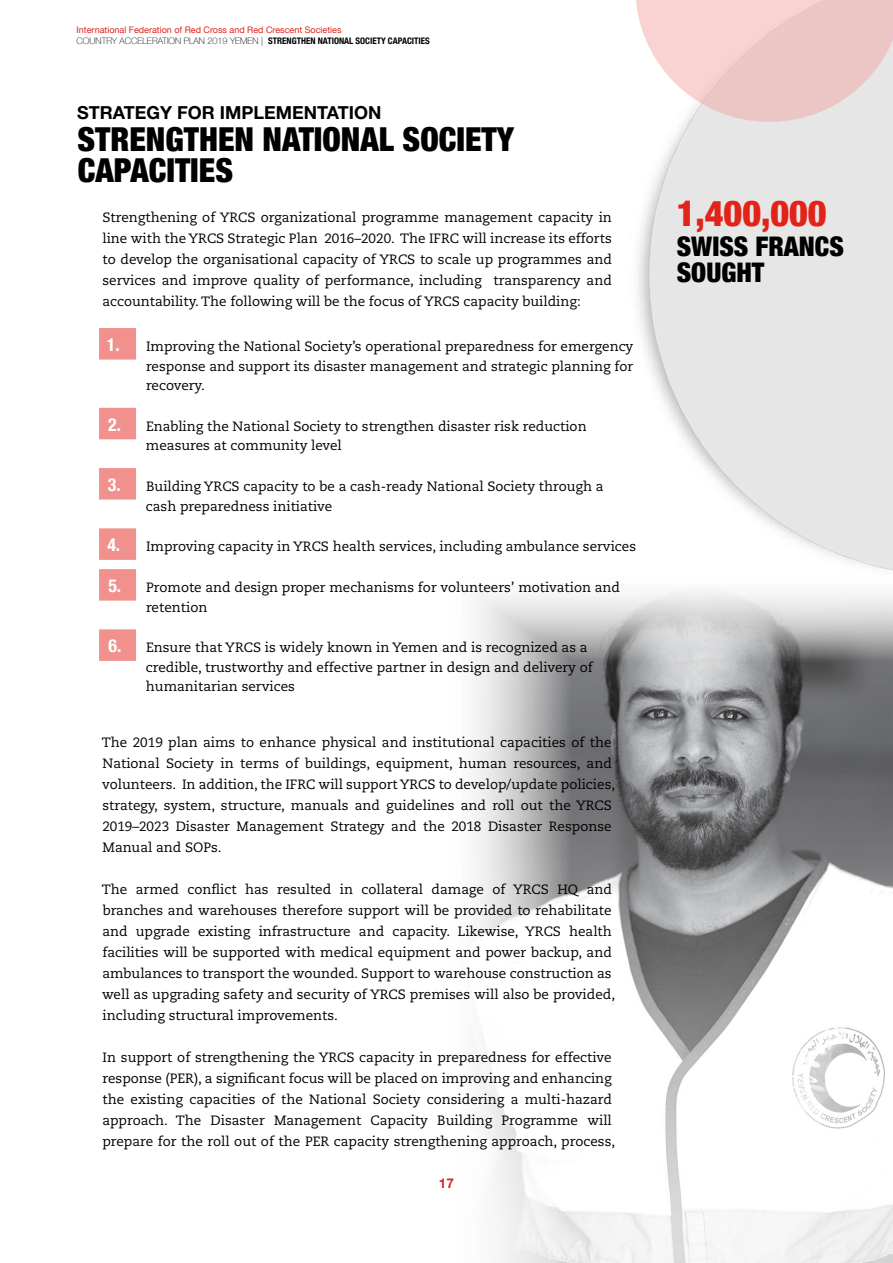
<style>
.page{position:relative;width:893px;height:1263px;background:#fff}
.page>*{position:absolute;margin:0;border:0;box-sizing:border-box;transform-origin:0 0}
.t1{font:900 condensed 36px "Helvetica Neue";color:#e2231a}
.t2{font:900 condensed 33px/31.5px "Helvetica Neue";color:#000}
.t3{font:900 condensed 27px/25.5px "Helvetica Neue";color:#000}
.t4{font:700 18px "Helvetica Neue LT Std";color:#000}
.t5{font:13.5px/21px "Caecilia LT Std";color:#000}
.t6{font:700 13.5px "Helvetica Neue LT Std";color:#e2231a}
.t7{font:9px/10.8px "Helvetica Neue";color:#e2231a}
.s1{font-weight:100;color:#000}
.s2{font-weight:700;font-stretch:condensed;color:#000}
.s3{font-family:"Helvetica Neue";font-weight:700;font-stretch:condensed;font-size:18px;color:#fff}
</style>
<div class="page">
<img style="left:638px;top:122px;width:255px;height:446px">
<svg style="left:636px;top:0;width:257px;height:122px"></svg>
<img style="left:472px;top:568px;width:421px;height:695px">
<div style="left:99px;top:328px;width:37px;height:32px;background:#f1918d"></div>
<div style="left:99px;top:408px;width:37px;height:31px;background:#f1918d"></div>
<div style="left:99px;top:468px;width:37px;height:32px;background:#f1918d"></div>
<div style="left:99px;top:528px;width:37px;height:32px;background:#f1918d"></div>
<div style="left:99px;top:569px;width:37px;height:32px;background:#f1918d"></div>
<div style="left:99px;top:629px;width:37px;height:32px;background:#f1918d"></div>
<p class="t7" style="left:77px;top:25px;width:355px">International Federation of Red Cross and Red Crescent Societies<br><span class="s1">COUNTRY ACCELERATION PLAN 2019 YEMEN |</span> <span class="s2">STRENGTHEN NATIONAL SOCIETY CAPACITIES</span></p>
<h3 class="t4" style="left:77px;top:102px;width:306px">STRATEGY FOR IMPLEMENTATION</h3>
<h2 class="t2" style="left:78px;top:121px;width:438px">STRENGTHEN NATIONAL SOCIETY<br>CAPACITIES</h2>
<p class="t5" style="left:102px;top:207px;width:511px;text-align:justify">Strengthening of YRCS organizational programme management capacity in line with the YRCS Strategic Plan 2016–2020. The IFRC will increase its efforts to develop the organisational capacity of YRCS to scale up programmes and services and improve quality of performance, including transparency and accountability. The following will be the focus of YRCS capacity building:</p>
<p class="t5" style="left:146px;top:337px;width:489px;line-height:19.5px;text-align:justify;text-indent:-39px"><span class="s3">1.</span> Improving the National Society’s operational preparedness for emergency response and support its disaster management and strategic planning for recovery.</p>
<p class="t5" style="left:146px;top:417px;width:442px;line-height:19.5px;text-indent:-38px"><span class="s3">2.</span> Enabling the National Society to strengthen disaster risk reduction measures at community level</p>
<p class="t5" style="left:146px;top:477px;width:459px;line-height:19.5px;text-indent:-38px"><span class="s3">3.</span> Building YRCS capacity to be a cash-ready National Society through a cash preparedness initiative</p>
<p class="t5" style="left:107px;top:536px;width:530px"><span class="s3">4.</span> Improving capacity in YRCS health services, including ambulance services</p>
<p class="t5" style="left:146px;top:578px;width:476px;line-height:19.5px;text-indent:-38px"><span class="s3">5.</span> Promote and design proper mechanisms for volunteers’ motivation and retention</p>
<p class="t5" style="left:146px;top:638px;width:448px;line-height:19.5px;text-indent:-37px"><span class="s3">6.</span> Ensure that YRCS is widely known in Yemen and is recognized as a credible, trustworthy and effective partner in design and delivery of humanitarian services</p>
<p class="t5" style="left:102px;top:732px;width:515px">The 2019 plan aims to enhance physical and institutional capacities of the National Society in terms of buildings, equipment, human resources, and volunteers. In addition, the IFRC will support YRCS to develop/update policies, strategy, system, structure, manuals and guidelines and roll out the YRCS 2019–2023 Disaster Management Strategy and the 2018 Disaster Response Manual and SOPs.</p>
<p class="t5" style="left:102px;top:879px;width:515px">The armed conflict has resulted in collateral damage of YRCS HQ and branches and warehouses therefore support will be provided to rehabilitate and upgrade existing infrastructure and capacity. Likewise, YRCS health facilities will be supported with medical equipment and power backup, and ambulances to transport the wounded. Support to warehouse construction as well as upgrading safety and security of YRCS premises will also be provided, including structural improvements.</p>
<p class="t5" style="left:102px;top:1047px;width:514px">In support of strengthening the YRCS capacity in preparedness for effective response (PER), a significant focus will be placed on improving and enhancing the existing capacities of the National Society considering a multi-hazard approach. The Disaster Management Capacity Building Programme will prepare for the roll out of the PER capacity strengthening approach, process,</p>
<p class="t6" style="left:439px;top:1174px;width:17px">17</p>
<h1 class="t1" style="left:677px;top:183px;width:151px">1,400,000</h1>
<h3 class="t3" style="left:677px;top:232px;width:169px">SWISS FRANCS<br>SOUGHT</h3>
</div>
